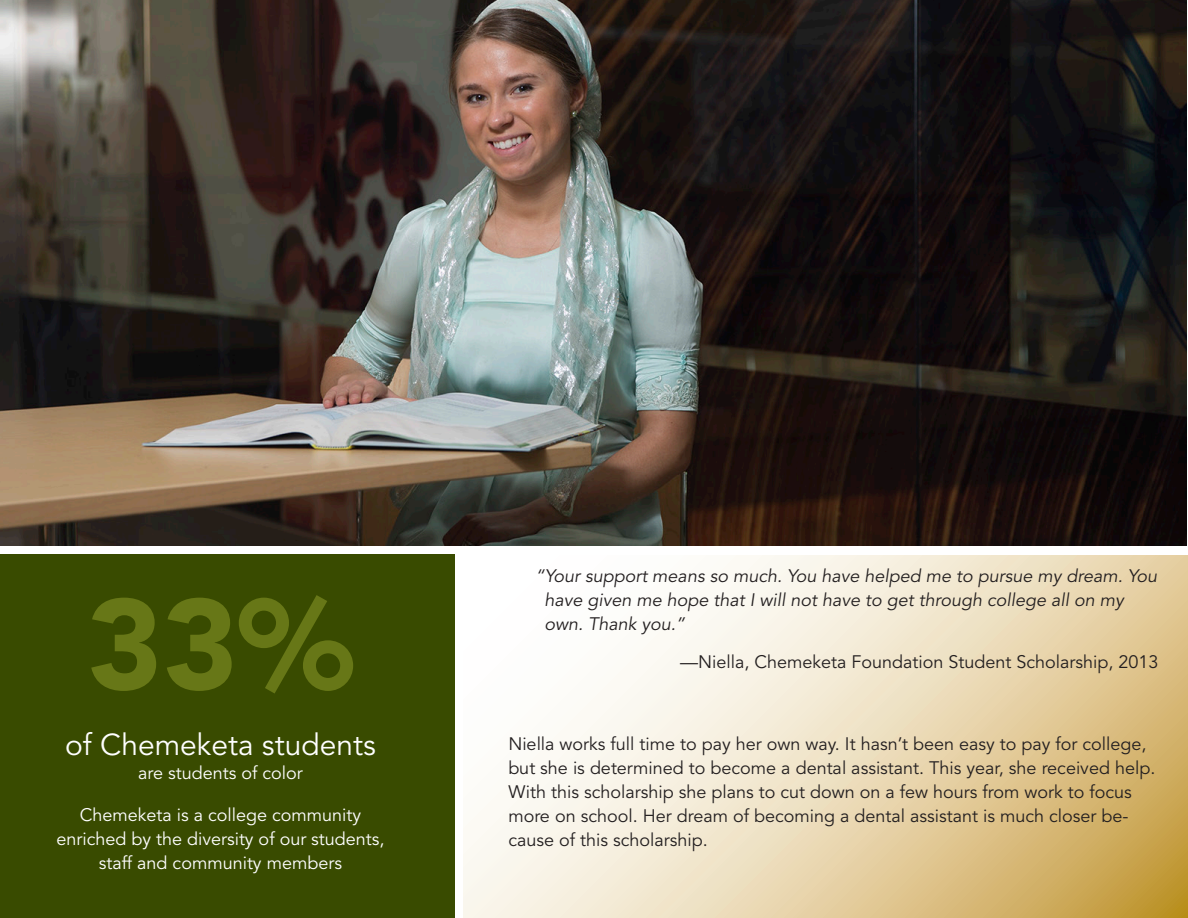
<style>
.page{position:relative;width:1188px;height:918px;background:#fff}
.page>*{position:absolute;margin:0;border:0;box-sizing:border-box;transform-origin:0 0}
.text{font:900 127.5px "Avenir LT";color:#677717}
.text-2{font:30px "Avenir LT";color:#fff}
.text-3{font:18px/24px "Avenir LT";color:#231f20}
.scholar_squote{font:italic 18px/24px "Avenir LT";color:#231f20}
.text-4{font:18px/24px "Avenir LT";color:#fff;text-align:center}
.scholar_squote-2{font:18px "Avenir LT";color:#231f20}
</style>
<div class="page">
<img style="left:0;top:0;width:1187px;height:546px">
<svg style="left:463px;top:555px;width:725px;height:363px"></svg>
<div style="left:0;top:555px;width:454px;height:363px;background:#394b00"></div>
<p class="text" style="left:87px;top:568px;width:268px">33%</p>
<p class="text-2" style="left:65px;top:728px;width:312px">of Chemeketa students</p>
<p class="text-4" style="left:138px;top:762px;width:166px">are students of color</p>
<p class="text-4" style="left:56px;top:804px;width:330px">Chemeketa is a college community enriched by the diversity of our students, staff and community members</p>
<p class="scholar_squote" style="left:544px;top:564px;width:614px;text-indent:-9px">“Your support means so much. You have helped me to pursue my dream. You have given me hope that I will not have to get through college all on my own. Thank you.”</p>
<p class="scholar_squote-2" style="left:680px;top:651px;width:480px">—Niella, Chemeketa Foundation Student Scholarship, 2013</p>
<p class="text-3" style="left:508px;top:732px;width:649px">Niella works full time to pay her own way. It hasn’t been easy to pay for college, but she is determined to become a dental assistant. This year, she received help.<br>With this scholarship she plans to cut down on a few hours from work to focus more on school. Her dream of becoming a dental assistant is much closer be&shy;cause of this scholarship.</p>
</div>
